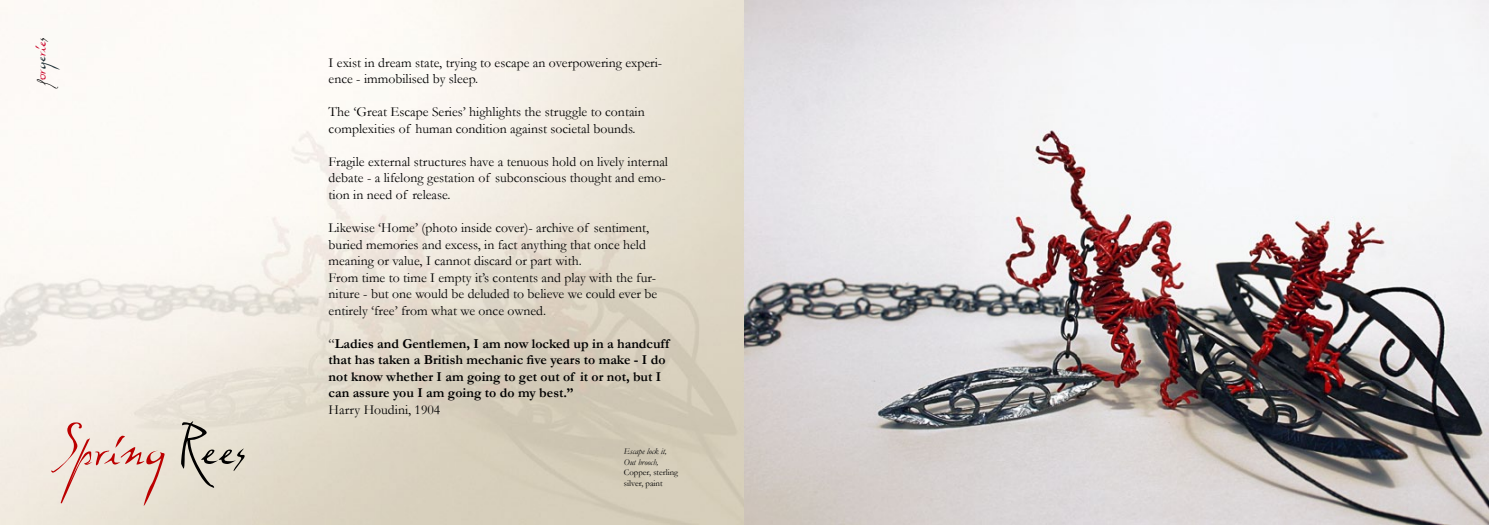
<style>
.page{position:relative;width:1489px;height:525px;background:#fff}
.page>*{position:absolute;margin:0;border:0;box-sizing:border-box;transform-origin:0 0}
.t1{font:50px "Dali";letter-spacing:-.005em;color:#bc0000}
.t2{font:17.5px "Dali";letter-spacing:-.03em;color:#cb062b}
.t3{font:13.75px/16.5px "Garamond";color:#000}
.t4{font:700 13.75px/16.5px "Garamond";color:#000}
.t5{font:8.75px/10.5px "Garamond";color:#000}
.t6{font:italic 8.75px/10.5px "Garamond";color:#000}
.s1{color:#000}
.s2{color:#1d2d33}
.s3{font-weight:400}
</style>
<div class="page">
<img style="left:0;top:0;width:1488px;height:524px">
<p class="t2" style="left:29px;top:86px;width:51px;rotate:-90deg"><span class="s1">f</span>or<span class="s2">ge</span>rie<span class="s1">s</span></p>
<h1 class="t1" style="left:53px;top:417px;width:194px">Spring <span class="s1">Rees</span></h1>
<p class="t3" style="left:328px;top:54px;width:335px">I exist in dream state, trying to escape an overpowering experi&shy;ence - immobilised by sleep.</p>
<p class="t3" style="left:328px;top:104px;width:317px">The ‘Great Escape Series’ highlights the struggle to contain complexities of human condition against societal bounds.</p>
<p class="t3" style="left:328px;top:153px;width:341px">Fragile external structures have a tenuous hold on lively internal debate - a lifelong gestation of subconscious thought and emo&shy;tion in need of release.</p>
<p class="t3" style="left:328px;top:219px;width:330px">Likewise ‘Home’ (photo inside cover)- archive of sentiment, buried memories and excess, in fact anything that once held meaning or value, I cannot discard or part with.<br>From time to time I empty it’s contents and play with the fur&shy;niture - but one would be deluded to believe we could ever be entirely ‘free’ from what we once owned.</p>
<p class="t4" style="left:328px;top:334px;width:342px"><span class="s3">“</span>Ladies and Gentlemen, I am now locked up in a handcuff that has taken a British mechanic five years to make - I do not know whether I am going to get out of it or not, but I can assure you I am going to do my best.”</p>
<p class="t3" style="left:328px;top:401px;width:113px">Harry Houdini, 1904</p>
<p class="t6" style="left:624px;top:445px;width:44px">Escape lock it,<br>Out brooch,</p>
<p class="t5" style="left:624px;top:466px;width:56px">Copper, sterling silver, paint</p>
</div>
